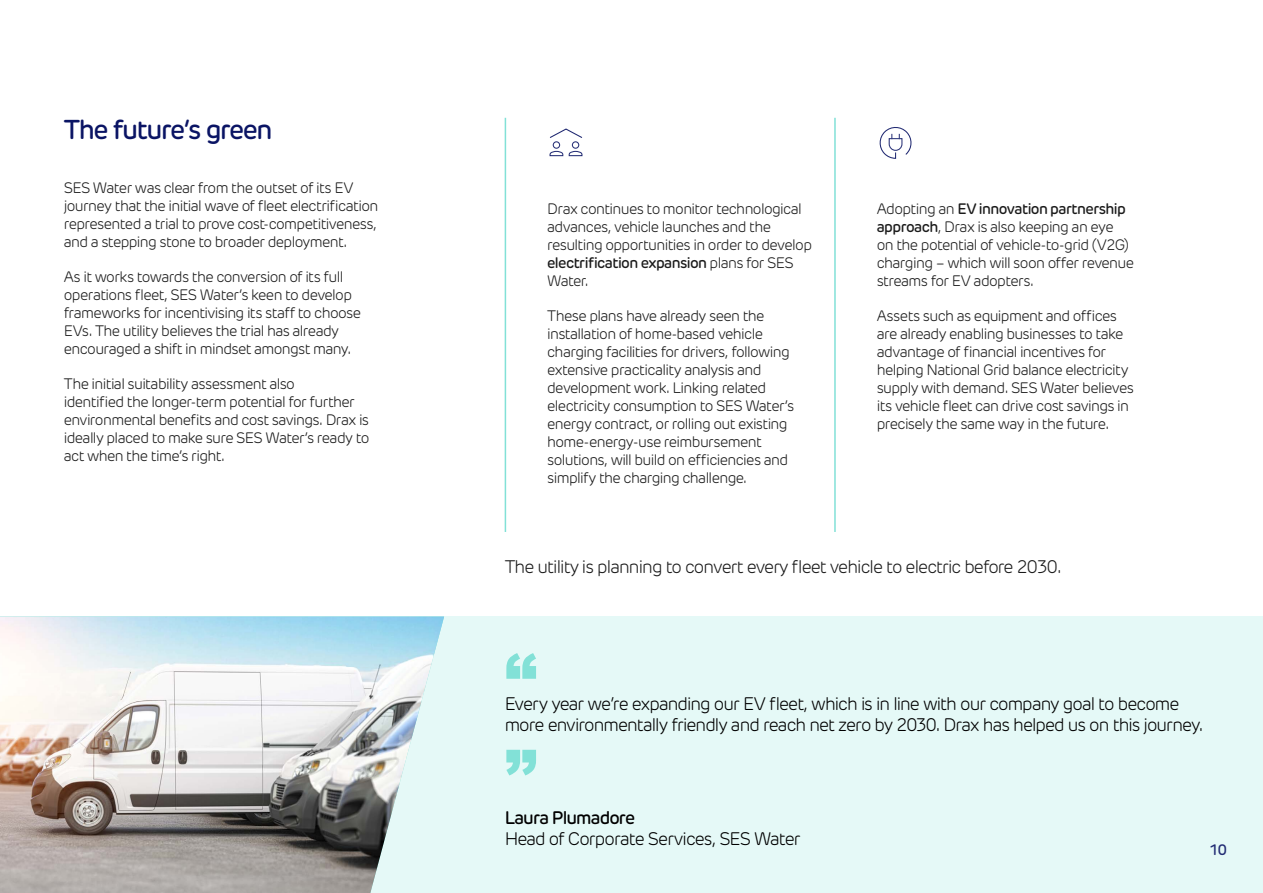
<style>
.page{position:relative;width:1263px;height:893px;background:#fff}
.page>*{position:absolute;margin:0;border:0;box-sizing:border-box;transform-origin:0 0}
.t1{font:900 64.5px "Arial";color:#82e1d7}
.Standard_headline{font:500 27px "New Rubrik";letter-spacing:-.05em;color:#0a1464}
._03__Key_Statement__Kerning_120{font:300 18px/21.6px "New Rubrik";letter-spacing:-.05em;color:#000}
.t2{font:300 18px "New Rubrik";letter-spacing:-.05em;color:#1a1a1a}
.Paragraph_1{font:300 15px/18px "New Rubrik";letter-spacing:-.04em;color:#1a1a1a}
.t3{font:500 15px "New Rubrik";color:#222c74}
.s1{font-weight:500}
</style>
<div class="page">
<div style="left:0;top:617px;width:1263px;height:276px;background:#e5f9f7"></div>
<hr style="left:505px;top:118px;width:1px;height:414px;background:#82e1d7">
<hr style="left:834px;top:118px;width:2px;height:414px;background:#82e1d7">
<svg style="left:879px;top:127px;width:33px;height:32px"></svg>
<svg style="left:549px;top:128px;width:34px;height:29px"></svg>
<img style="left:0;top:617px;width:444px;height:276px">
<p class="Standard_headline" style="left:64px;top:113px;width:210px">The future’s green</p>
<p class="Paragraph_1" style="left:64px;top:179px;width:316px">SES Water was clear from the outset of its EV journey that the initial wave of fleet electrification represented a trial to prove cost-competitiveness, and a stepping stone to broader deployment.</p>
<p class="Paragraph_1" style="left:64px;top:268px;width:299px">As it works towards the conversion of its full operations fleet, SES Water’s keen to develop frameworks for incentivising its staff to choose EVs. The utility believes the trial has already encouraged a shift in mindset amongst many.</p>
<p class="Paragraph_1" style="left:64px;top:375px;width:307px">The initial suitability assessment also<br>identified the longer-term potential for further environmental benefits and cost savings. Drax is ideally placed to make sure SES Water’s ready to act when the time’s right.</p>
<p class="Paragraph_1" style="left:547px;top:200px;width:266px">Drax continues to monitor technological advances, vehicle launches and the resulting opportunities in order to develop <span class="s1">electrification expansion</span> plans for SES Water.</p>
<p class="Paragraph_1" style="left:547px;top:307px;width:249px">These plans have already seen the installation of home-based vehicle charging facilities for drivers, following extensive practicality analysis and development work. Linking related electricity consumption to SES Water’s energy contract, or rolling out existing home-energy-use reimbursement solutions, will build on efficiencies and simplify the charging challenge.</p>
<p class="Paragraph_1" style="left:877px;top:200px;width:259px">Adopting an <span class="s1">EV innovation partnership approach</span>, Drax is also keeping an eye on the potential of vehicle-to-grid (V2G) charging – which will soon offer revenue streams for EV adopters.</p>
<p class="Paragraph_1" style="left:877px;top:307px;width:259px">Assets such as equipment and offices are already enabling businesses to take advantage of financial incentives for helping National Grid balance electricity supply with demand. SES Water believes its vehicle fleet can drive cost savings in precisely the same way in the future.</p>
<p class="t2" style="left:505px;top:556px;width:558px">The utility is planning to convert every fleet vehicle to electric before 2030.</p>
<p class="t1" style="left:505px;top:630px;width:34px">“</p>
<p class="_03__Key_Statement__Kerning_120" style="left:505px;top:693px;width:700px">Every year we’re expanding our EV fleet, which is in line with our company goal to become more environmentally friendly and reach net zero by 2030. Drax has helped us on this journey.</p>
<p class="t1" style="left:505px;top:727px;width:34px">”</p>
<p class="_03__Key_Statement__Kerning_120" style="left:505px;top:806px;width:297px"><span class="s1">Laura Plumadore<br></span>Head of Corporate Services, SES Water</p>
<p class="t3" style="left:1209px;top:840px;width:19px">10</p>
</div>
